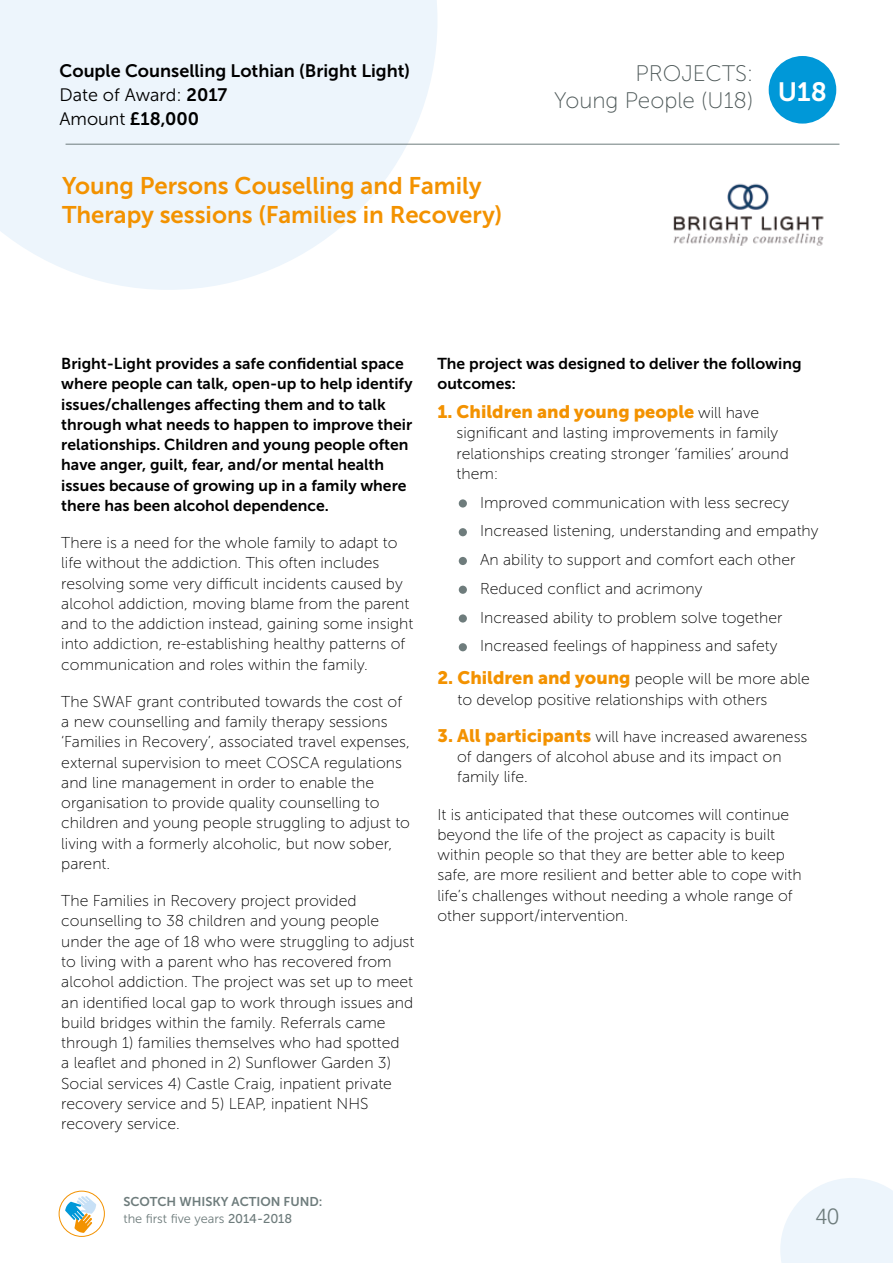
<style>
.page{position:relative;width:893px;height:1263px;background:#fff}
.page>*{position:absolute;margin:0;border:0;box-sizing:border-box;transform-origin:0 0}
.t1{font:24px/28.8px "Museo Sans 700";color:#f39200}
.t2{font:22.5px/27px "Museo Sans 100";color:#4d5858;text-align:center}
.t3{font:300 22.5px "Swiss 721 BT";color:#6e7c7c}
.t4{font:18px "Museo Sans 700";color:#000}
.t5{font:18px "Museo Sans 900";color:#f39200}
.t6{font:18px "Museo Sans 300";color:#000}
.t7{font:15.75px/20.2px "Museo Sans 100";color:#000}
.t8{font:15.75px/20.2px "Museo Sans 700";color:#000}
.t9{font:12.75px "Museo Sans 300";color:#6e7c7c}
.t10{font:12.75px "Museo Sans 700";color:#6e7c7c}
.s1{font-family:"Museo Sans 700"}
.s2{font-family:"Museo Sans 300"}
.s3{font-family:"Museo Sans 100";font-size:15.75px;color:#000}
.s4{font-family:"Museo Sans 900";font-size:18px;color:#f39200}
.s5{font-family:"Museo Sans 500"}
</style>
<div class="page">
<svg style="left:780px;top:1178px;width:113px;height:85px;background:#eff6fc"></svg>
<div style="left:59px;top:1191px;width:46px;height:46px;border:1px solid #f39200;border-radius:50%"></div>
<svg style="left:65px;top:1196px;width:31px;height:37px"></svg>
<svg style="left:0;top:0;width:437px;height:290px;fill:#edf5fc"></svg>
<hr style="left:66px;top:144px;width:773px;height:1px;background:#6e7c7c">
<div style="left:769px;top:56px;width:67px;height:68px;background:#0098d8;border-radius:50%"></div>
<img style="left:673px;top:183px;width:151px;height:63px">
<div style="left:459px;top:499px;width:8px;height:8px;background:#6e7c7c;border-radius:50%"></div>
<div style="left:459px;top:528px;width:8px;height:8px;background:#6e7c7c;border-radius:50%"></div>
<div style="left:459px;top:557px;width:8px;height:8px;background:#6e7c7c;border-radius:50%"></div>
<div style="left:459px;top:586px;width:8px;height:8px;background:#6e7c7c;border-radius:50%"></div>
<div style="left:459px;top:614px;width:8px;height:9px;background:#6e7c7c;border-radius:50%"></div>
<div style="left:459px;top:643px;width:8px;height:8px;background:#6e7c7c;border-radius:50%"></div>
<p class="t4" style="left:60px;top:61px;width:352px">Couple Counselling Lothian (Bright Light)</p>
<p class="t6" style="left:60px;top:85px;width:169px">Date of Award: <span class="s1">2017</span></p>
<p class="t4" style="left:60px;top:109px;width:141px"><span class="s2">Amount</span> £18,000</p>
<h1 class="t1" style="left:62px;top:171px;width:442px">Young Persons Couselling and Family<br>Therapy sessions (Families in Recovery)</h1>
<h2 class="t2" style="left:554px;top:60px;width:274px">PROJECTS:<br>Young People (U18) <sup>U18</sup></h2>
<p class="t8" style="left:61px;top:353px;width:353px">Bright-Light provides a safe confidential space where people can talk, open-up to help identify issues/challenges affecting them and to talk through what needs to happen to improve their relationships. Children and young people often have anger, guilt, fear, and/or mental health issues because of growing up in a family where there has been alcohol dependence.</p>
<p class="t7" style="left:61px;top:533px;width:354px">There is a need for the whole family to adapt to life without the addiction. This often includes resolving some very difficult incidents caused by alcohol addiction, moving blame from the parent and to the addiction instead, gaining some insight into addiction, re-establishing healthy patterns of communication and roles within the family.</p>
<p class="t7" style="left:61px;top:691px;width:350px">The SWAF grant contributed towards the cost of a new counselling and family therapy sessions ‘Families in Recovery’, associated travel expenses, external supervision to meet COSCA regulations and line management in order to enable the organisation to provide quality counselling to children and young people struggling to adjust to living with a formerly alcoholic, but now sober, parent.</p>
<p class="t7" style="left:61px;top:891px;width:355px">The Families in Recovery project provided counselling to 38 children and young people under the age of 18 who were struggling to adjust to living with a parent who has recovered from alcohol addiction. The project was set up to meet an identified local gap to work through issues and build bridges within the family. Referrals came through 1) families themselves who had spotted<br>a leaflet and phoned in 2) Sunflower Garden 3)<br>Social services 4) Castle Craig, inpatient private recovery service and 5) LEAP, inpatient NHS recovery service.</p>
<p class="t8" style="left:437px;top:353px;width:366px">The project was designed to deliver the following outcomes:</p>
<p class="t5" style="left:437px;top:401px;width:323px">1. Children and young people <span class="s3">will have</span></p>
<p class="t7" style="left:457px;top:423px;width:334px">significant and lasting improvements in family relationships creating stronger ‘families’ around them:</p>
<p class="t7" style="left:480px;top:488px;width:340px;line-height:28.8px">Improved communication with less secrecy Increased listening, understanding and empathy An ability to support and comfort each other Reduced conflict and acrimony<br>Increased ability to problem solve together Increased feelings of happiness and safety</p>
<p class="t7" style="left:457px;top:669px;width:354px;text-indent:-20px"><span class="s4">2. Children and young</span> people will be more able to develop positive relationships with others</p>
<p class="t7" style="left:457px;top:726px;width:352px;text-indent:-20px"><span class="s4">3. All participants</span> will have increased awareness of dangers of alcohol abuse and its impact on family life.</p>
<p class="t7" style="left:437px;top:804px;width:366px">It is anticipated that these outcomes will continue beyond the life of the project as capacity is built within people so that they are better able to keep safe, are more resilient and better able to cope with life’s challenges without needing a whole range of other support/intervention.</p>
<p class="t10" style="left:123px;top:1195px;width:201px">SCOTCH WHISKY ACTION FUND:</p>
<p class="t9" style="left:123px;top:1212px;width:170px">the first five years <span class="s5">2014-2018</span></p>
<h2 class="t3" style="left:815px;top:1202px;width:25px">40</h2>
</div>
